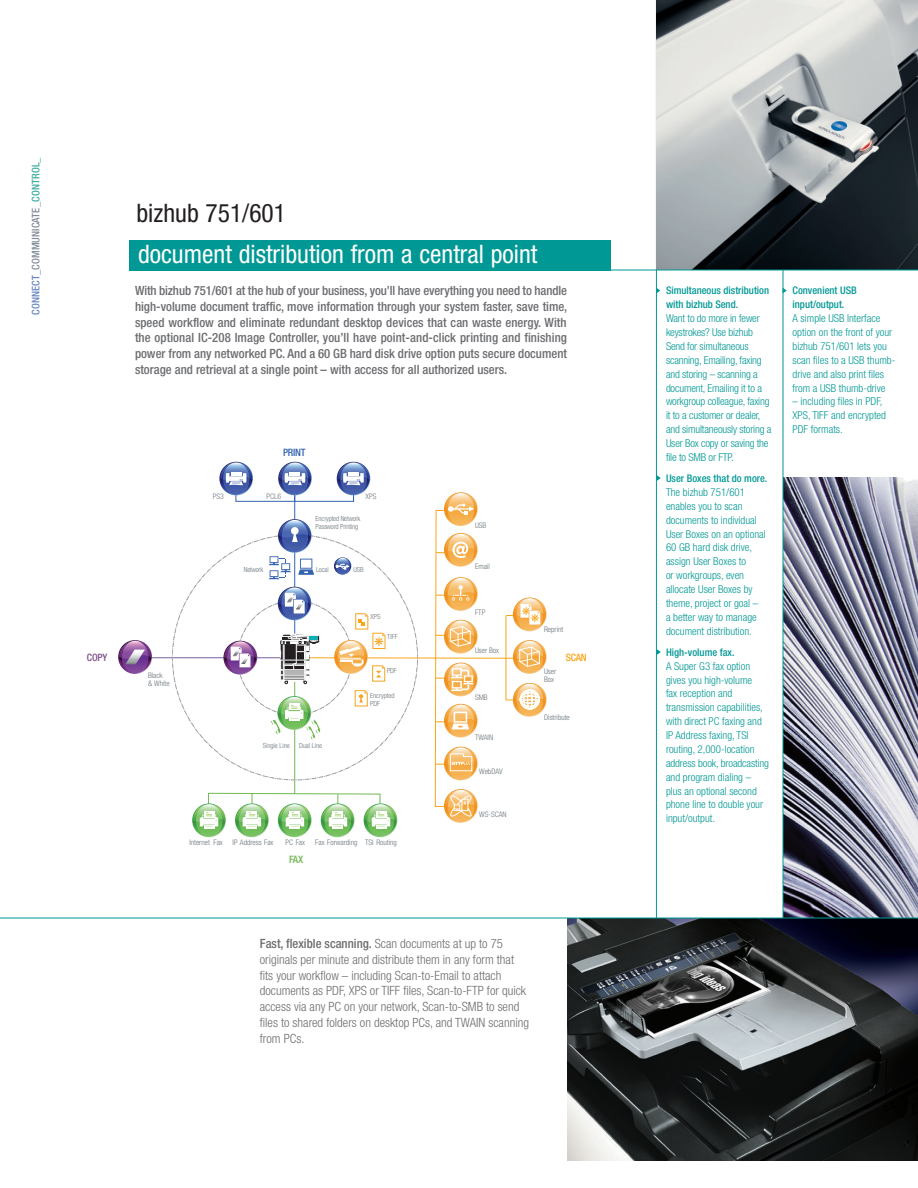
<style>
.page{position:relative;width:918px;height:1188px;background:#fff}
.page>*{position:absolute;margin:0;border:0;box-sizing:border-box;transform-origin:0 0}
.t1{font:condensed 25.5px "Helvetica Neue LT";color:#fff}
.t2{font:condensed 25.5px "Helvetica Neue LT";color:#231f20}
.t3{font:500 condensed 12.75px/15.8px "Helvetica Neue LT";color:#6c6d70;text-align:justify}
.t4{font:300 condensed 12.75px/15.8px "Helvetica Neue LT";color:#6c6d70}
.t5{font:300 condensed 10.8px/14px "Helvetica Neue LT";color:#009894}
.t6{font:500 condensed 10.5px/13.8px "Helvetica Neue LT";color:#009894}
.t7{font:500 condensed 10.5px "Helvetica Neue LT";letter-spacing:.015em;color:#828d99}
.t8{font:500 condensed 10.2px "Helvetica Neue LT";letter-spacing:-.02em;color:#3463af}
.t9{font:500 condensed 10.2px "Helvetica Neue LT";color:#7e518b}
.t10{font:500 condensed 10.2px "Helvetica Neue LT";color:#f9a51b}
.t11{font:500 condensed 10.2px "Helvetica Neue LT";color:#71b853}
.t12{font:300 condensed 7.65px/8.1px "Helvetica Neue LT";color:#6a747b}
.t13{font:300 condensed 7.05px/8.4px "Helvetica Neue LT";letter-spacing:-.02em;color:#6a747b}
.t14{font:300 condensed 7.05px/8.4px "Helvetica Neue LT";color:#6a747b}
.s1{color:#6786c4}
.s2{color:#3faca0}
.s3{font-weight:500}
</style>
<div class="page">
<img style="left:784px;top:477px;width:134px;height:441px">
<hr style="left:917px;top:270px;width:1px;height:324px;background:#f26221">
<img style="left:567px;top:919px;width:351px;height:242px">
<hr style="left:151px;top:658px;width:133px;height:1px;background:#7b609c">
<svg style="left:118px;top:640px;width:34px;height:34px"></svg>
<svg style="left:119px;top:641px;width:32px;height:32px"></svg>
<svg style="left:193px;top:462px;width:353px;height:375px"></svg>
<div style="left:129px;top:240px;width:482px;height:31px;background:#009894"></div>
<hr style="left:0;top:918px;width:918px;height:1px;background:#009894">
<hr style="left:783px;top:0;width:1px;height:918px;background:#009894">
<hr style="left:656px;top:0;width:1px;height:918px;background:#009894">
<img style="left:657px;top:0;width:261px;height:270px">
<hr style="left:129px;top:270px;width:789px;height:1px;background:#009894">
<svg style="left:657px;top:649px;width:4px;height:6px"></svg>
<svg style="left:657px;top:475px;width:4px;height:6px"></svg>
<svg style="left:656px;top:288px;width:4px;height:6px"></svg>
<svg style="left:783px;top:288px;width:4px;height:6px"></svg>
<p class="t7" style="left:32px;top:315px;width:159px;rotate:-90deg"><span class="s1">CONNECT_</span>COMMUNICATE_<span class="s2">CONTROL_</span></p>
<h1 class="t2" style="left:136px;top:204px;width:151px">bizhub 751/601</h1>
<h1 class="t1" style="left:138px;top:245px;width:401px">document distribution from a central point</h1>
<p class="t3" style="left:135px;top:284px;width:434px">With bizhub 751/601 at the hub of your business, you’ll have everything you need to handle high-volume document traffic, move information through your system faster, save time, speed workflow and eliminate redundant desktop devices that can waste energy. With the optional IC-208 Image Controller, you’ll have point-and-click printing and finishing power from any networked PC. And a 60 GB hard disk drive option puts secure document storage and retrieval at a single point – with access for all authorized users.</p>
<p class="t9" style="left:87px;top:654px;width:22px">COPY</p>
<p class="t12" style="left:148px;top:672px;width:23px">Black<br>&amp; White</p>
<p class="t8" style="left:283px;top:448px;width:24px">PRINT</p>
<p class="t12" style="left:213px;top:492px;width:13px">PS3</p>
<p class="t12" style="left:267px;top:492px;width:16px">PCL6</p>
<p class="t12" style="left:365px;top:492px;width:12px">XPS</p>
<p class="t13" style="left:316px;top:515px;width:46px">Encrypted Network<br>Password Printing</p>
<p class="t13" style="left:244px;top:566px;width:21px">Network</p>
<p class="t13" style="left:316px;top:566px;width:14px">Local</p>
<p class="t14" style="left:263px;top:742px;width:29px">Single Line</p>
<p class="t14" style="left:299px;top:742px;width:25px">Dual Line</p>
<p class="t13" style="left:353px;top:566px;width:12px">USB</p>
<p class="t13" style="left:370px;top:613px;width:11px">XPS</p>
<p class="t13" style="left:387px;top:633px;width:12px">TIFF</p>
<p class="t13" style="left:387px;top:667px;width:11px">PDF</p>
<p class="t14" style="left:370px;top:692px;width:26px">Encrypted<br>PDF</p>
<p class="t12" style="left:189px;top:839px;width:35px">Internet Fax</p>
<p class="t12" style="left:233px;top:839px;width:42px">IP Address Fax</p>
<p class="t12" style="left:285px;top:839px;width:21px">PC Fax</p>
<p class="t12" style="left:315px;top:839px;width:44px">Fax Forwarding</p>
<p class="t11" style="left:289px;top:855px;width:16px">FAX</p>
<p class="t12" style="left:365px;top:839px;width:33px">TSI Routing</p>
<p class="t12" style="left:475px;top:522px;width:13px">USB</p>
<p class="t12" style="left:475px;top:563px;width:16px">Email</p>
<p class="t12" style="left:475px;top:609px;width:12px">FTP</p>
<p class="t12" style="left:475px;top:647px;width:25px">User Box</p>
<p class="t12" style="left:475px;top:694px;width:14px">SMB</p>
<p class="t12" style="left:475px;top:734px;width:20px">TWAIN</p>
<p class="t12" style="left:479px;top:768px;width:25px">WebDAV</p>
<p class="t12" style="left:479px;top:811px;width:29px">WS-SCAN</p>
<p class="t12" style="left:544px;top:626px;width:21px">Reprint</p>
<p class="t12" style="left:544px;top:668px;width:14px">User<br>Box</p>
<p class="t12" style="left:544px;top:714px;width:27px">Distribute</p>
<p class="t10" style="left:566px;top:654px;width:23px">SCAN</p>
<p class="t4" style="left:260px;top:937px;width:271px"><span class="s3">Fast, flexible scanning.</span> Scan documents at up to 75 originals per minute and distribute them in any form that fits your workflow – including Scan-to-Email to attach documents as PDF, XPS or TIFF files, Scan-to-FTP for quick access via any PC on your network, Scan-to-SMB to send files to shared folders on desktop PCs, and TWAIN scanning from PCs.</p>
<p class="t6" style="left:666px;top:285px;width:105px">Simultaneous distribution with bizhub Send.</p>
<p class="t5" style="left:666px;top:312px;width:107px">Want to do more in fewer keystrokes? Use bizhub<br>Send for simultaneous scanning, Emailing, faxing and storing – scanning a document, Emailing it to a workgroup colleague, faxing it to a customer or dealer, and simultaneously storing a<br>User Box copy or saving the file to SMB or FTP.</p>
<p class="t6" style="left:666px;top:472px;width:103px">User Boxes that do more.</p>
<p class="t5" style="left:666px;top:486px;width:101px">The bizhub 751/601 enables you to scan documents to individual<br>User Boxes on an optional<br>60 GB hard disk drive, assign User Boxes to<br>or workgroups, even allocate User Boxes by theme, project or goal –<br>a better way to manage document distribution.</p>
<p class="t6" style="left:666px;top:646px;width:70px">High-volume fax.</p>
<p class="t5" style="left:666px;top:660px;width:105px">A Super G3 fax option gives you high-volume<br>fax reception and transmission capabilities, with direct PC faxing and<br>IP Address faxing, TSI routing, 2,000-location address book, broadcasting and program dialing – plus an optional second phone line to double your input/output.</p>
<p class="t6" style="left:793px;top:285px;width:66px">Convenient USB input/output.</p>
<p class="t5" style="left:793px;top:312px;width:104px">A simple USB Interface option on the front of your bizhub 751/601 lets you scan files to a USB thumb&shy;drive and also print files from a USB thumb-drive</p>
<p class="t5" style="left:793px;top:396px;width:95px">– including files in PDF,<br>XPS, TIFF and encrypted<br>PDF formats.</p>
</div>
